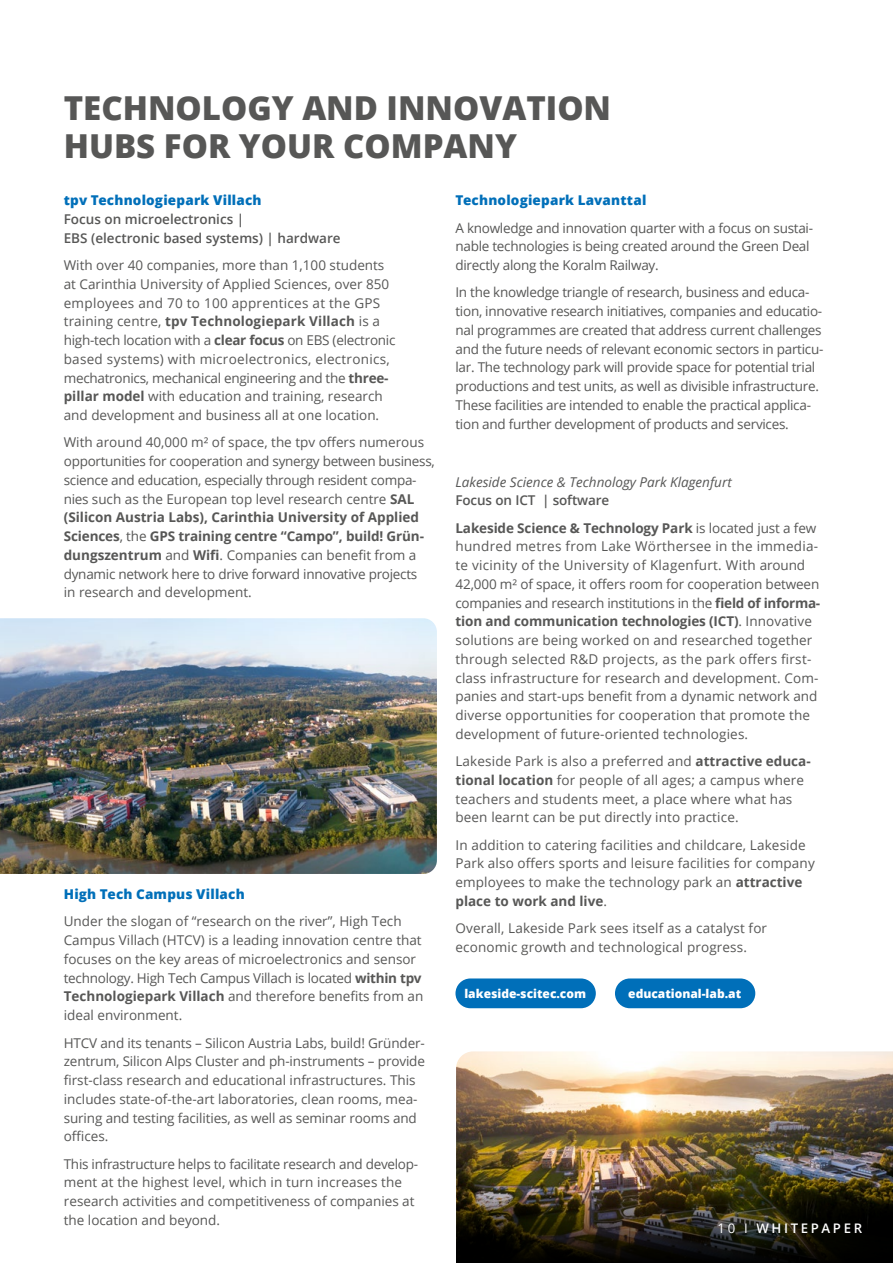
<style>
.page{position:relative;width:893px;height:1263px;background:#fff}
.page>*{position:absolute;margin:0;border:0;box-sizing:border-box;transform-origin:0 0}
.t1{font:800 33px/37.5px "Open Sans";color:#575756}
.t2{font:13.5px/18.8px "Open Sans";color:#575756}
.t3{font:13.5px/18.8px "Open Sans";letter-spacing:-.02em;color:#575756}
.t4{font:600 13.5px/18.8px "Open Sans";color:#575756}
.t5{font:800 13.5px "Open Sans";letter-spacing:.015em;color:#006fb9}
.t6{font:italic 13.5px "Open Sans";color:#575756}
.t7{font:600 13.2px "Open Sans";letter-spacing:.2em;color:#fff}
.t8{font:800 12px "Open Sans";color:#fff}
.s1{font-weight:700}
.s2{font-weight:400}
</style>
<div class="page">
<img style="left:456px;top:1051px;width:437px;height:112px">
<div style="left:455px;top:978px;width:141px;height:30px;background:#006fb9;border-radius:15px"></div>
<div style="left:615px;top:978px;width:140px;height:30px;background:#006fb9;border-radius:15px"></div>
<img style="left:456px;top:1163px;width:437px;height:100px">
<img style="left:0;top:618px;width:437px;height:256px">
<p class="t1" style="left:64px;top:88px;width:549px">TECHNOLOGY AND INNOVATION<br>HUBS FOR YOUR COMPANY</p>
<p class="t5" style="left:64px;top:190px;width:199px">tpv Technologiepark Villach</p>
<p class="t4" style="left:64px;top:209px;width:278px">Focus on microelectronics |<br>EBS (electronic based systems) | hardware</p>
<p class="t2" style="left:64px;top:255px;width:333px">With over 40 companies, more than 1,100 students at Carinthia University of Applied Sciences, over 850 employees and 70 to 100 apprentices at the GPS training centre, <span class="s1">tpv Technologiepark Villach</span> is a high-tech location with a <span class="s1">clear focus</span> on EBS (electronic based systems) with microelectronics, electronics, mechatronics, mechanical engineering and the <span class="s1">three&shy;pillar model</span> with education and training, research and development and business all at one location.</p>
<p class="t3" style="left:64px;top:433px;width:373px">With around 40,000 m² of space, the tpv offers numerous opportunities for cooperation and synergy between business, science and education, especially through resident compa&shy;nies such as the European top level research centre <span class="s1">SAL (Silicon Austria Labs), Carinthia University of Applied Sciences</span>, the <span class="s1">GPS training centre “Campo”, build! Grün&shy;dungszentrum</span> and <span class="s1">Wifi</span>. Companies can benefit from a dynamic network here to drive forward innovative projects<br>in research and development.</p>
<p class="t5" style="left:64px;top:884px;width:183px">High Tech Campus Villach</p>
<p class="t2" style="left:64px;top:912px;width:361px">Under the slogan of “research on the river”, High Tech Campus Villach (HTCV) is a leading innovation centre that focuses on the key areas of microelectronics and sensor technology. High Tech Campus Villach is located <span class="s1">within tpv Technologiepark Villach</span> and therefore benefits from an ideal environment.</p>
<p class="t2" style="left:64px;top:1033px;width:363px">HTCV and its tenants – Silicon Austria Labs, build! Gründer&shy;zentrum, Silicon Alps Cluster and ph-instruments – provide first-class research and educational infrastructures. This includes state-of-the-art laboratories, clean rooms, mea&shy;suring and testing facilities, as well as seminar rooms and offices.</p>
<p class="t2" style="left:64px;top:1154px;width:356px">This infrastructure helps to facilitate research and develop&shy;ment at the highest level, which in turn increases the research activities and competitiveness of companies at the location and beyond.</p>
<p class="t5" style="left:455px;top:190px;width:192px">Technologiepark Lavanttal</p>
<p class="t3" style="left:455px;top:218px;width:359px">A knowledge and innovation quarter with a focus on sustai&shy;nable technologies is being created around the Green Deal directly along the Koralm Railway.</p>
<p class="t3" style="left:455px;top:283px;width:369px">In the knowledge triangle of research, business and educa&shy;tion, innovative research initiatives, companies and educatio&shy;nal programmes are created that address current challenges and the future needs of relevant economic sectors in particu&shy;lar. The technology park will provide space for potential trial productions and test units, as well as divisible infrastructure.<br>These facilities are intended to enable the practical applica&shy;tion and further development of products and services.</p>
<p class="t6" style="left:455px;top:472px;width:278px">Lakeside Science &amp; Technology Park Klagenfurt</p>
<p class="t4" style="left:455px;top:491px;width:155px">Focus on ICT | software</p>
<p class="t2" style="left:455px;top:518px;width:366px"><span class="s1">Lakeside Science &amp; Technology Park</span> is located just a few hundred metres from Lake Wörthersee in the immedia&shy;te vicinity of the University of Klagenfurt. With around 42,000 m² of space, it offers room for cooperation between companies and research institutions in the <span class="s1">field of informa&shy;tion and communication technologies (ICT)</span>. Innovative solutions are being worked on and researched together through selected R&amp;D projects, as the park offers first&shy;class infrastructure for research and development. Com&shy;panies and start-ups benefit from a dynamic network and diverse opportunities for cooperation that promote the development of future-oriented technologies.</p>
<p class="t2" style="left:455px;top:751px;width:357px">Lakeside Park is also a preferred and <span class="s1">attractive educa&shy;tional location</span> for people of all ages; a campus where teachers and students meet, a place where what has been learnt can be put directly into practice.</p>
<p class="t2" style="left:455px;top:835px;width:361px">In addition to catering facilities and childcare, Lakeside Park also offers sports and leisure facilities for company employees to make the technology park an <span class="s1">attractive place to work and live</span>.</p>
<p class="t2" style="left:455px;top:919px;width:313px">Overall, Lakeside Park sees itself as a catalyst for economic growth and technological progress.</p>
<p class="t8" style="left:464px;top:984px;width:123px">lakeside-scitec.com</p>
<p class="t8" style="left:628px;top:984px;width:114px">educational-lab.at</p>
<p class="t7" style="left:717px;top:1219px;width:146px"><span class="s2">10 I</span> WHITEPAPER</p>
</div>
